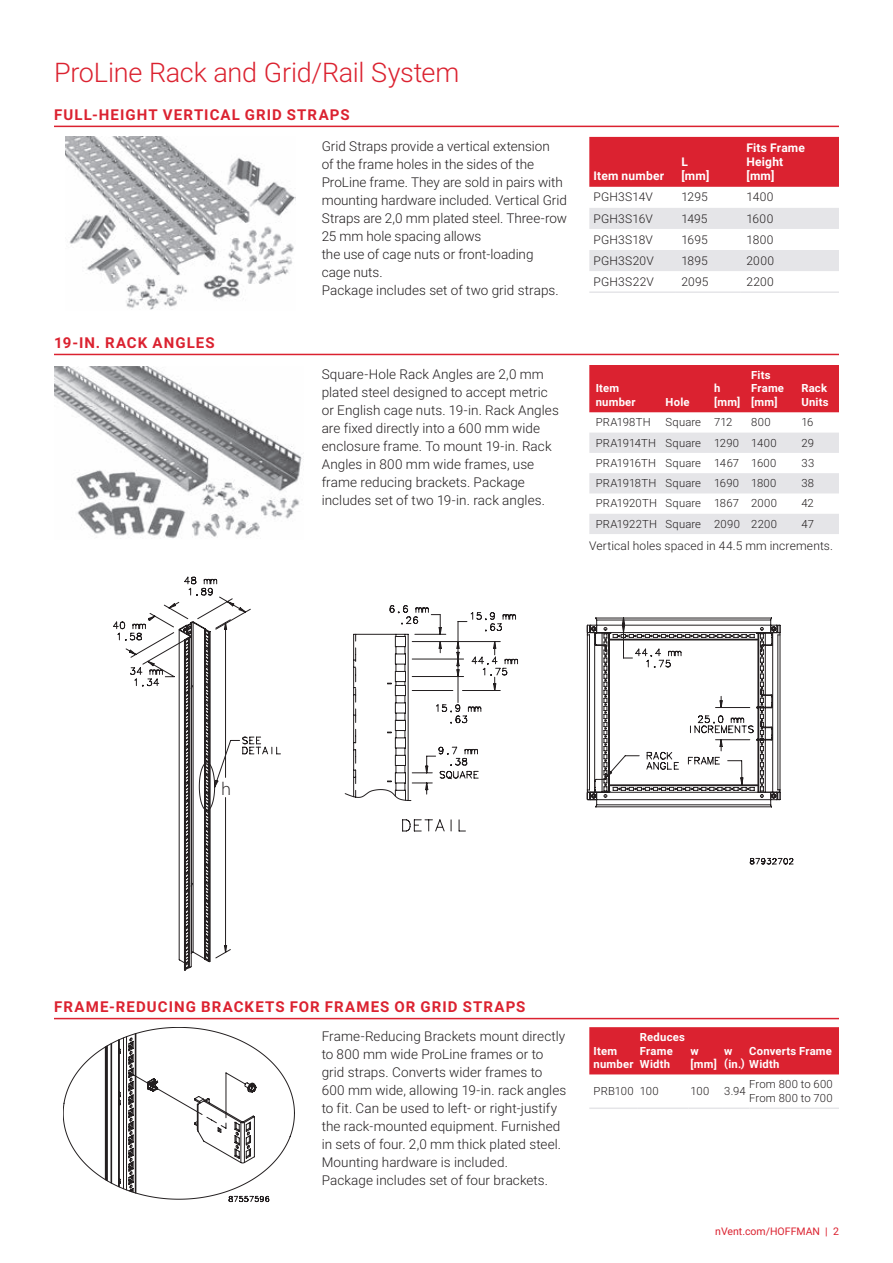
<style>
.page{position:relative;width:893px;height:1263px;background:#fff}
.page>*{position:absolute;margin:0;border:0;box-sizing:border-box;transform-origin:0 0}
.t1{font:300 27px "Roboto";letter-spacing:-.01em;color:#db2230}
.t2{font:300 18.6px "Myriad Pro";color:#231f20}
.Subheading_Level_1{font:700 15px "Roboto";letter-spacing:.07em;color:#db2230}
.Body_Text{font:300 13.5px/18px "Roboto";letter-spacing:.005em;color:#231f20}
.table_text{font:300 12px "Roboto";letter-spacing:.015em;color:#231f20}
.Body_Text-2{font:300 12px "Roboto";letter-spacing:.01em;color:#231f20}
.table_text__header{font:700 12px/14.4px "Roboto";letter-spacing:.02em;color:#fff}
.table_text-2{font:300 11.25px/13.5px "Roboto";letter-spacing:.015em;color:#231f20}
.table_text__header-2{font:700 11.25px/13.5px "Roboto";letter-spacing:.02em;color:#fff}
.t3{font:10.5px "Roboto";color:#db2230}
</style>
<div class="page">
<img style="left:66px;top:137px;width:229px;height:173px">
<div style="left:589px;top:137px;width:250px;height:50px;background:#db2230"></div>
<svg style="left:589px;top:208px;width:250px;height:63px"></svg>
<hr style="left:589px;top:291px;width:86px;height:2px;background:#e5e5e8">
<hr style="left:675px;top:291px;width:65px;height:2px;background:#e5e5e8">
<hr style="left:740px;top:291px;width:99px;height:2px;background:#e5e5e8">
<hr style="left:54px;top:126px;width:785px;height:1px;background:#db2230">
<svg style="left:587px;top:617px;width:194px;height:190px"></svg>
<svg style="left:186px;top:577px;width:568px;height:193px"></svg>
<svg style="left:113px;top:579px;width:104px;height:391px"></svg>
<svg style="left:130px;top:614px;width:259px;height:197px"></svg>
<svg style="left:389px;top:605px;width:129px;height:227px"></svg>
<img style="left:54px;top:366px;width:248px;height:173px">
<div style="left:589px;top:365px;width:250px;height:47px;background:#db2230"></div>
<svg style="left:589px;top:433px;width:250px;height:101px"></svg>
<svg style="left:63px;top:1027px;width:232px;height:175px"></svg>
<div style="left:589px;top:1027px;width:250px;height:47px;background:#db2230"></div>
<hr style="left:589px;top:1107px;width:49px;height:2px;background:#e5e5e8">
<hr style="left:638px;top:1107px;width:50px;height:2px;background:#e5e5e8">
<hr style="left:688px;top:1107px;width:34px;height:2px;background:#e5e5e8">
<hr style="left:722px;top:1107px;width:27px;height:2px;background:#e5e5e8">
<hr style="left:749px;top:1107px;width:90px;height:2px;background:#e5e5e8">
<hr style="left:54px;top:354px;width:785px;height:1px;background:#db2230">
<hr style="left:54px;top:1018px;width:785px;height:1px;background:#db2230">
<p class="t1" style="left:54px;top:54px;width:407px">ProLine Rack and Grid/Rail System</p>
<p class="Subheading_Level_1" style="left:54px;top:104px;width:297px">FULL-HEIGHT VERTICAL GRID STRAPS</p>
<p class="Subheading_Level_1" style="left:54px;top:332px;width:162px">19-IN. RACK ANGLES</p>
<p class="Body_Text" style="left:322px;top:137px;width:247px">Grid Straps provide a vertical extension<br>of the frame holes in the sides of the ProLine frame. They are sold in pairs with mounting hardware included. Vertical Grid Straps are 2,0 mm plated steel. Three-row 25 mm hole spacing allows<br>the use of cage nuts or front-loading<br>cage nuts.<br>Package includes set of two grid straps.</p>
<p class="Body_Text" style="left:322px;top:365px;width:239px">Square-Hole Rack Angles are 2,0 mm plated steel designed to accept metric or English cage nuts. 19-in. Rack Angles are fixed directly into a 600 mm wide enclosure frame. To mount 19-in. Rack Angles in 800 mm wide frames, use frame reducing brackets. Package includes set of two 19-in. rack angles.</p>
<p class="table_text__header" style="left:594px;top:168px;width:72px">Item number</p>
<p class="table_text__header" style="left:681px;top:154px;width:29px">L [mm]</p>
<p class="table_text__header" style="left:746px;top:140px;width:60px">Fits Frame<br>Height [mm]</p>
<p class="table_text" style="left:594px;top:189px;width:61px">PGH3S14V</p>
<p class="table_text" style="left:681px;top:189px;width:28px">1295</p>
<p class="table_text" style="left:746px;top:189px;width:29px">1400</p>
<p class="table_text" style="left:594px;top:210px;width:61px">PGH3S16V</p>
<p class="table_text" style="left:681px;top:210px;width:28px">1495</p>
<p class="table_text" style="left:746px;top:210px;width:28px">1600</p>
<p class="table_text" style="left:594px;top:231px;width:61px">PGH3S18V</p>
<p class="table_text" style="left:681px;top:231px;width:28px">1695</p>
<p class="table_text" style="left:746px;top:231px;width:28px">1800</p>
<p class="table_text" style="left:594px;top:252px;width:62px">PGH3S20V</p>
<p class="table_text" style="left:681px;top:252px;width:28px">1895</p>
<p class="table_text" style="left:746px;top:252px;width:29px">2000</p>
<p class="table_text" style="left:594px;top:273px;width:62px">PGH3S22V</p>
<p class="table_text" style="left:681px;top:273px;width:29px">2095</p>
<p class="table_text" style="left:746px;top:273px;width:29px">2200</p>
<p class="table_text__header-2" style="left:596px;top:381px;width:42px">Item number</p>
<p class="table_text__header-2" style="left:666px;top:395px;width:25px">Hole</p>
<p class="table_text__header-2" style="left:714px;top:381px;width:28px">h [mm]</p>
<p class="table_text__header-2" style="left:751px;top:368px;width:34px">Fits<br>Frame [mm]</p>
<p class="table_text__header-2" style="left:801px;top:381px;width:29px">Rack<br>Units</p>
<p class="table_text-2" style="left:596px;top:415px;width:56px">PRA198TH</p>
<p class="table_text-2" style="left:666px;top:415px;width:37px">Square</p>
<p class="table_text-2" style="left:714px;top:415px;width:20px">712</p>
<p class="table_text-2" style="left:751px;top:415px;width:21px">800</p>
<p class="table_text-2" style="left:801px;top:415px;width:14px">16</p>
<p class="table_text-2" style="left:596px;top:435px;width:62px">PRA1914TH</p>
<p class="table_text-2" style="left:666px;top:435px;width:37px">Square</p>
<p class="table_text-2" style="left:714px;top:435px;width:27px">1290</p>
<p class="table_text-2" style="left:751px;top:435px;width:27px">1400</p>
<p class="table_text-2" style="left:801px;top:435px;width:14px">29</p>
<p class="table_text-2" style="left:596px;top:456px;width:62px">PRA1916TH</p>
<p class="table_text-2" style="left:666px;top:456px;width:37px">Square</p>
<p class="table_text-2" style="left:714px;top:456px;width:26px">1467</p>
<p class="table_text-2" style="left:751px;top:456px;width:27px">1600</p>
<p class="table_text-2" style="left:801px;top:456px;width:14px">33</p>
<p class="table_text-2" style="left:596px;top:476px;width:62px">PRA1918TH</p>
<p class="table_text-2" style="left:666px;top:476px;width:37px">Square</p>
<p class="table_text-2" style="left:714px;top:476px;width:27px">1690</p>
<p class="table_text-2" style="left:751px;top:476px;width:27px">1800</p>
<p class="table_text-2" style="left:801px;top:476px;width:14px">38</p>
<p class="table_text-2" style="left:596px;top:496px;width:63px">PRA1920TH</p>
<p class="table_text-2" style="left:666px;top:496px;width:37px">Square</p>
<p class="table_text-2" style="left:714px;top:496px;width:26px">1867</p>
<p class="table_text-2" style="left:751px;top:496px;width:27px">2000</p>
<p class="table_text-2" style="left:801px;top:496px;width:14px">42</p>
<p class="table_text-2" style="left:596px;top:516px;width:63px">PRA1922TH</p>
<p class="table_text-2" style="left:666px;top:516px;width:37px">Square</p>
<p class="table_text-2" style="left:714px;top:516px;width:27px">2090</p>
<p class="table_text-2" style="left:751px;top:516px;width:27px">2200</p>
<p class="table_text-2" style="left:801px;top:516px;width:14px">47</p>
<p class="Body_Text-2" style="left:589px;top:537px;width:245px">Vertical holes spaced in 44.5 mm increments.</p>
<p class="t2" style="left:221px;top:778px;width:11px">h</p>
<p class="Subheading_Level_1" style="left:54px;top:996px;width:473px">FRAME-REDUCING BRACKETS FOR FRAMES OR GRID STRAPS</p>
<p class="Body_Text" style="left:322px;top:1027px;width:246px">Frame-Reducing Brackets mount directly to 800 mm wide ProLine frames or to grid straps. Converts wider frames to 600 mm wide, allowing 19-in. rack angles to fit. Can be used to left- or right-justify the rack-mounted equipment. Furnished in sets of four. 2,0 mm thick plated steel.<br>Mounting hardware is included.<br>Package includes set of four brackets.</p>
<p class="table_text__header-2" style="left:640px;top:1030px;width:46px">Reduces<br>Frame<br>Width</p>
<p class="table_text__header-2" style="left:749px;top:1043px;width:84px">Converts Frame</p>
<p class="table_text__header-2" style="left:594px;top:1043px;width:42px">Item number</p>
<p class="table_text__header-2" style="left:691px;top:1043px;width:28px">w [mm]</p>
<p class="table_text__header-2" style="left:724px;top:1043px;width:57px">w<br>(in.) Width</p>
<p class="table_text-2" style="left:594px;top:1084px;width:42px">PRB100</p>
<p class="table_text-2" style="left:640px;top:1084px;width:20px">100</p>
<p class="table_text-2" style="left:691px;top:1084px;width:20px">100</p>
<p class="table_text-2" style="left:724px;top:1084px;width:23px">3.94</p>
<p class="table_text-2" style="left:749px;top:1077px;width:85px">From 800 to 600<br>From 800 to 700</p>
<p class="t3" style="left:715px;top:1223px;width:125px">nVent.com/HOFFMAN | 2</p>
</div>
